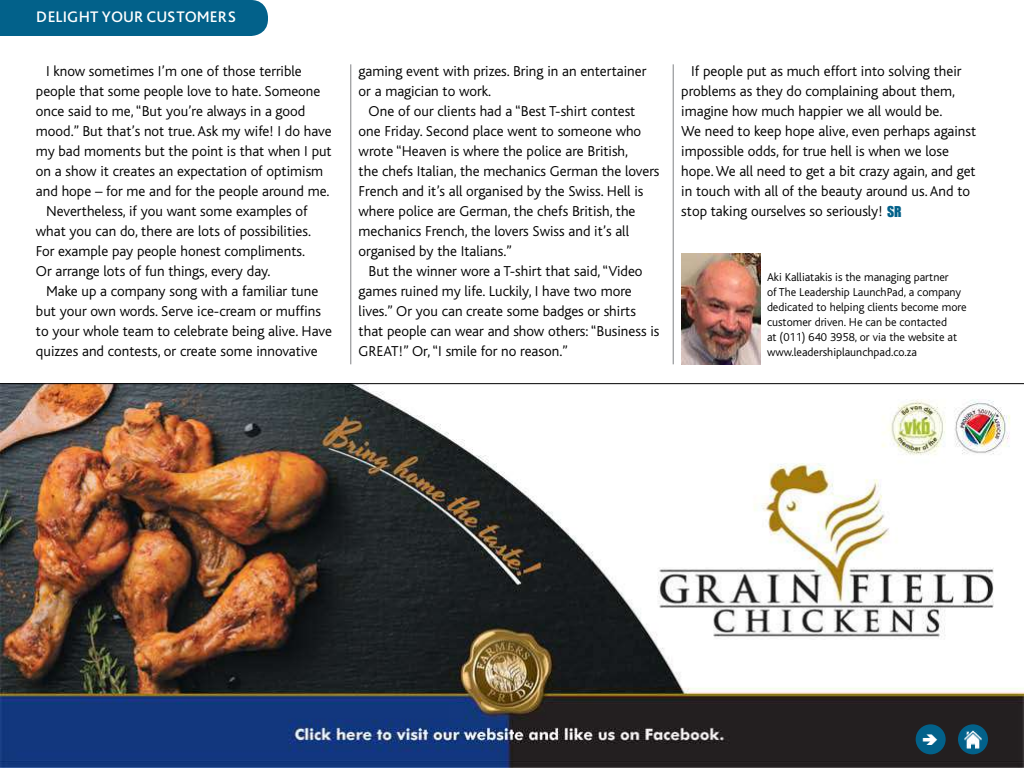
<style>
.page{position:relative;width:1024px;height:768px;background:#fff}
.page>*{position:absolute;margin:0;border:0;box-sizing:border-box;transform-origin:0 0}
.t1{font:500 16px "Bliss Pro";color:#fff}
.t2{font:300 15px/20px "Bliss";color:#000}
.t3{font:300 12px/15px "Bliss";color:#000}
.s1{font-family:"Impact";font-weight:400;font-size:13.8px;color:#02618a}
</style>
<div class="page">
<div style="left:0;top:0;width:268px;height:36px;background:#02618a"></div>
<hr style="left:673px;top:64px;width:1px;height:300px;background:#808285">
<hr style="left:351px;top:64px;width:1px;height:300px;background:#808285">
<img style="left:0;top:384px;width:1024px;height:384px">
<div style="left:916px;top:724px;width:30px;height:30px;background:#02618a;border-radius:50%"></div>
<div style="left:958px;top:724px;width:30px;height:30px;background:#02618a;border-radius:50%"></div>
<img style="left:964px;top:730px;width:18px;height:18px">
<img style="left:681px;top:254px;width:80px;height:110px">
<hr style="left:0;top:383px;width:1024px;height:1px;background:#000">
<p class="t1" style="left:36px;top:6px;width:202px">DELIGHT YOUR CUSTOMERS</p>
<p class="t2" style="left:46px;top:61px;width:257px">I know sometimes I’m one of those terrible</p>
<p class="t2" style="left:36px;top:81px;width:286px">people that some people love to hate. Someone</p>
<p class="t2" style="left:36px;top:101px;width:271px">once said to me, “But you’re always in a good</p>
<p class="t2" style="left:36px;top:121px;width:297px">mood.” But that’s not true. Ask my wife! I do have</p>
<p class="t2" style="left:36px;top:141px;width:297px">my bad moments but the point is that when I put</p>
<p class="t2" style="left:36px;top:161px;width:289px">on a show it creates an expectation of optimism</p>
<p class="t2" style="left:36px;top:181px;width:295px">and hope – for me and for the people around me.</p>
<p class="t2" style="left:46px;top:201px;width:263px">Nevertheless, if you want some examples of</p>
<p class="t2" style="left:36px;top:221px;width:277px">what you can do, there are lots of possibilities.</p>
<p class="t2" style="left:36px;top:241px;width:271px">For example pay people honest compliments.</p>
<p class="t2" style="left:36px;top:261px;width:236px">Or arrange lots of fun things, every day.</p>
<p class="t2" style="left:46px;top:281px;width:274px">Make up a company song with a familiar tune</p>
<p class="t2" style="left:36px;top:301px;width:287px">but your own words. Serve ice-cream or muffins</p>
<p class="t2" style="left:36px;top:321px;width:297px">to your whole team to celebrate being alive. Have</p>
<p class="t2" style="left:36px;top:341px;width:283px">quizzes and contests, or create some innovative</p>
<p class="t2" style="left:359px;top:61px;width:289px">gaming event with prizes. Bring in an entertainer or a magician to work.</p>
<p class="t2" style="left:359px;top:101px;width:302px;text-indent:10px">One of our clients had a “Best T-shirt contest one Friday. Second place went to someone who wrote “Heaven is where the police are British,<br>the chefs Italian, the mechanics German the lovers French and it’s all organised by the Swiss. Hell is where police are German, the chefs British, the mechanics French, the lovers Swiss and it’s all organised by the Italians.”</p>
<p class="t2" style="left:359px;top:261px;width:302px;text-indent:10px">But the winner wore a T-shirt that said, “Video games ruined my life. Luckily, I have two more lives.” Or you can create some badges or shirts that people can wear and show others: “Business is GREAT!” Or, “I smile for no reason.”</p>
<p class="t2" style="left:681px;top:61px;width:296px;text-indent:10px">If people put as much effort into solving their problems as they do complaining about them, imagine how much happier we all would be.<br>We need to keep hope alive, even perhaps against impossible odds, for true hell is when we lose hope. We all need to get a bit crazy again, and get in touch with all of the beauty around us. And to stop taking ourselves so seriously! <span class="s1">SR</span></p>
<p class="t3" style="left:767px;top:270px;width:201px">Aki Kalliatakis is the managing partner<br>of The Leadership LaunchPad, a company dedicated to helping clients become more customer driven. He can be contacted<br>at (011) 640 3958, or via the website at www.leadershiplaunchpad.co.za</p>
</div>
